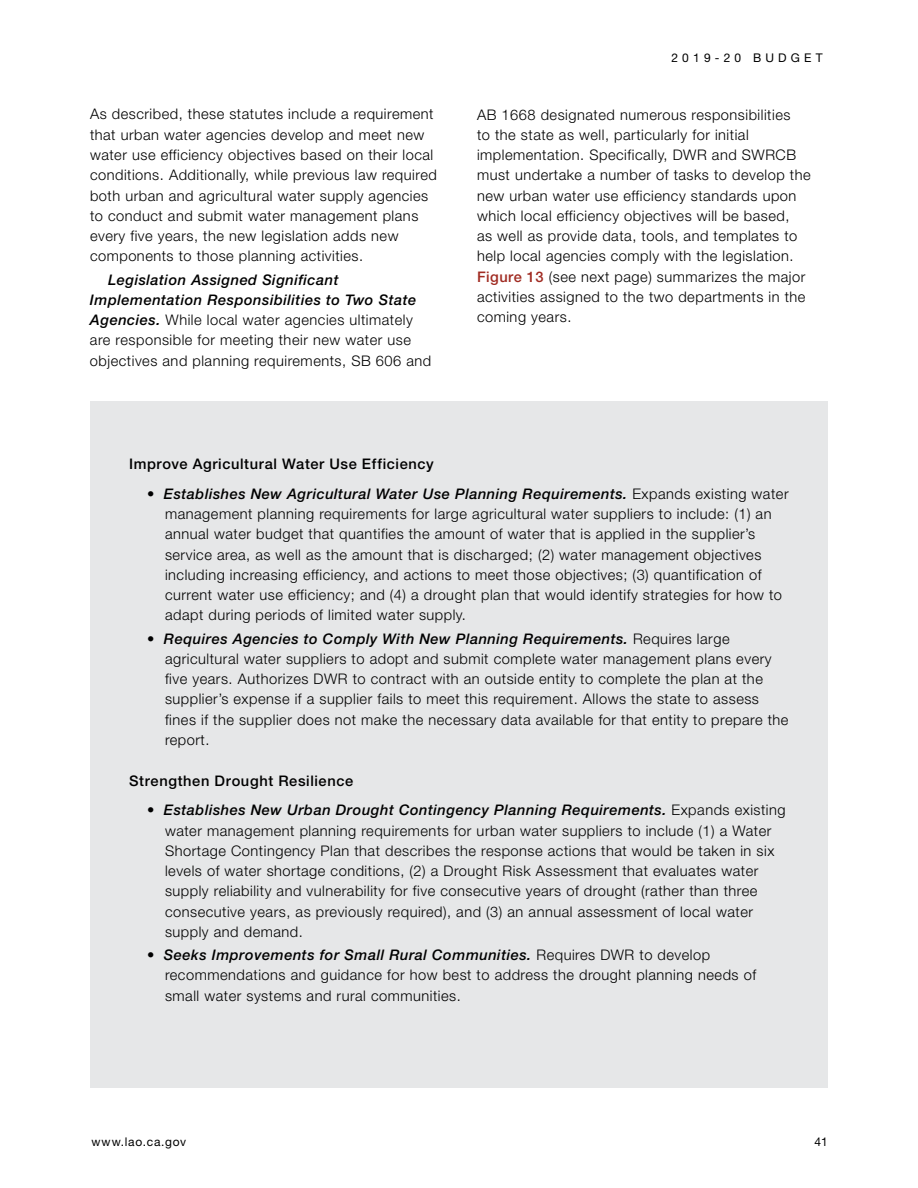
<style>
.page{position:relative;width:918px;height:1188px;background:#fff}
.page>*{position:absolute;margin:0;border:0;box-sizing:border-box;transform-origin:0 0}
.t1{font:300 14.7px/20.2px "Helvetica Neue LT";letter-spacing:.035em;color:#000}
.t2{font:500 14.7px "Helvetica Neue LT";letter-spacing:.04em;color:#000}
.t3{font:12px "Helvetica Neue LT";letter-spacing:.35em;color:#000}
.t4{font:12px "Helvetica Neue LT";letter-spacing:.065em;color:#000}
.s1{font-weight:500;font-style:italic}
.s2{font-weight:500;color:#a02b22}
.s3{font-weight:500}
</style>
<div class="page">
<div style="left:90px;top:401px;width:738px;height:687px;background:#e6e7e8"></div>
<p class="t1" style="left:90px;top:104px;width:348px">As described, these statutes include a requirement that urban water agencies develop and meet new water use efficiency objectives based on their local conditions. Additionally, while previous law required both urban and agricultural water supply agencies to conduct and submit water management plans every five years, the new legislation adds new components to those planning activities.</p>
<p class="t1" style="left:90px;top:269px;width:343px;text-indent:18px"><span class="s1">Legislation Assigned Significant Implementation Responsibilities to Two State Agencies.</span> While local water agencies ultimately are responsible for meeting their new water use objectives and planning requirements, SB 606 and</p>
<p class="t3" style="left:671px;top:50px;width:153px">2019-20 BUDGET</p>
<p class="t1" style="left:477px;top:104px;width:335px">AB 1668 designated numerous responsibilities<br>to the state as well, particularly for initial implementation. Specifically, DWR and SWRCB must undertake a number of tasks to develop the new urban water use efficiency standards upon which local efficiency objectives will be based,<br>as well as provide data, tools, and templates to help local agencies comply with the legislation.<br><span class="s2">Figure 13</span> (see next page) summarizes the major activities assigned to the two departments in the coming years.</p>
<p class="t2" style="left:129px;top:455px;width:306px">Improve Agricultural Water Use Efficiency</p>
<p class="t1" style="left:165px;top:483px;width:625px;text-indent:-18px"><span class="s3">•</span> <span class="s1">Establishes New Agricultural Water Use Planning Requirements.</span> Expands existing water management planning requirements for large agricultural water suppliers to include: (1) an annual water budget that quantifies the amount of water that is applied in the supplier’s service area, as well as the amount that is discharged; (2) water management objectives including increasing efficiency, and actions to meet those objectives; (3) quantification of current water use efficiency; and (4) a drought plan that would identify strategies for how to adapt during periods of limited water supply.</p>
<p class="t1" style="left:165px;top:628px;width:625px;text-indent:-18px"><span class="s3">•</span> <span class="s1">Requires Agencies to Comply With New Planning Requirements.</span> Requires large agricultural water suppliers to adopt and submit complete water management plans every five years. Authorizes DWR to contract with an outside entity to complete the plan at the supplier’s expense if a supplier fails to meet this requirement. Allows the state to assess fines if the supplier does not make the necessary data available for that entity to prepare the report.</p>
<p class="t2" style="left:129px;top:772px;width:226px">Strengthen Drought Resilience</p>
<p class="t1" style="left:165px;top:800px;width:622px;text-indent:-18px"><span class="s3">•</span> <span class="s1">Establishes New Urban Drought Contingency Planning Requirements.</span> Expands existing water management planning requirements for urban water suppliers to include (1) a Water Shortage Contingency Plan that describes the response actions that would be taken in six levels of water shortage conditions, (2) a Drought Risk Assessment that evaluates water supply reliability and vulnerability for five consecutive years of drought (rather than three consecutive years, as previously required), and (3) an annual assessment of local water supply and demand.</p>
<p class="t1" style="left:165px;top:944px;width:593px;text-indent:-18px"><span class="s3">•</span> <span class="s1">Seeks Improvements for Small Rural Communities.</span> Requires DWR to develop recommendations and guidance for how best to address the drought planning needs of small water systems and rural communities.</p>
<p class="t4" style="left:92px;top:1134px;width:96px">www.lao.ca.gov</p>
<p class="t3" style="left:815px;top:1134px;width:15px">41</p>
</div>
